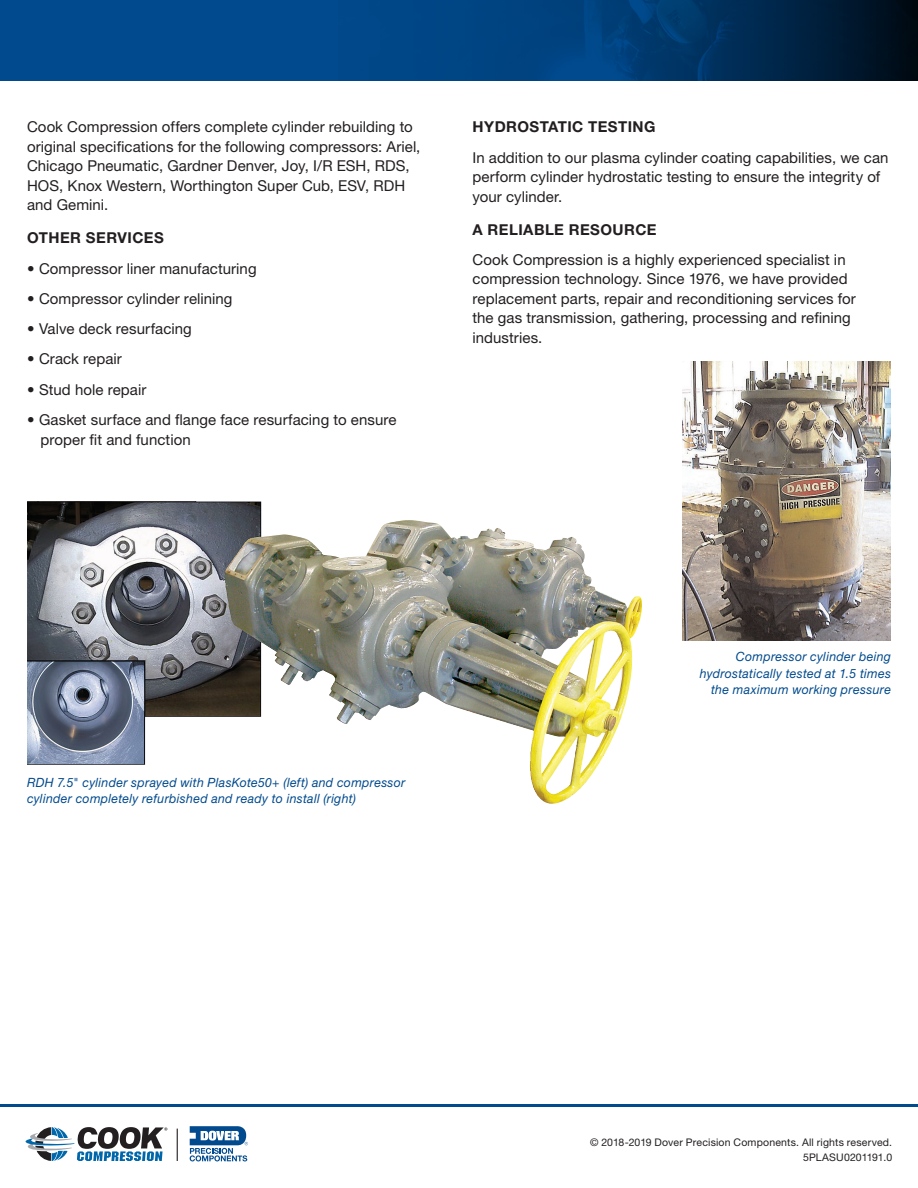
<style>
.page{position:relative;width:918px;height:1188px;background:#fff}
.page>*{position:absolute;margin:0;border:0;box-sizing:border-box;transform-origin:0 0}
.t1{font:15px/19.5px "Helvetica Neue LT Std";letter-spacing:.005em;color:#231f20}
.t2{font:700 15px "Helvetica Neue LT Std";letter-spacing:.03em;color:#231f20}
.t3{font:italic 12.75px/16.5px "Helvetica Neue LT Std";letter-spacing:.025em;color:#004a8d;text-align:right}
.t4{font:10.5px/15px "Helvetica Neue LT Std";letter-spacing:.015em;color:#231f20;text-align:right}
.s1{font-style:normal}
</style>
<div class="page">
<svg style="left:0;top:0;width:918px;height:81px;background:#003d75"></svg>
<svg style="left:190px;top:1126px;width:58px;height:35px"></svg>
<svg style="left:26px;top:1127px;width:141px;height:34px"></svg>
<hr style="left:0;top:1104px;width:918px;height:3px;background:#004a8d">
<hr style="left:177px;top:1129px;width:1px;height:32px;background:#231f20">
<img style="left:682px;top:362px;width:209px;height:278px">
<img style="left:27px;top:501px;width:615px;height:303px">
<p class="t1" style="left:27px;top:117px;width:395px">Cook Compression offers complete cylinder rebuilding to original specifications for the following compressors: Ariel, Chicago Pneumatic, Gardner Denver, Joy, I/R ESH, RDS, HOS, Knox Western, Worthington Super Cub, ESV, RDH and Gemini.</p>
<p class="t2" style="left:27px;top:229px;width:138px">OTHER SERVICES</p>
<p class="t1" style="left:27px;top:258px;width:231px">• Compressor liner manufacturing</p>
<p class="t1" style="left:27px;top:289px;width:207px">• Compressor cylinder relining</p>
<p class="t1" style="left:27px;top:319px;width:166px">• Valve deck resurfacing</p>
<p class="t1" style="left:27px;top:349px;width:96px">• Crack repair</p>
<p class="t1" style="left:27px;top:379px;width:121px">• Stud hole repair</p>
<p class="t1" style="left:40px;top:410px;width:358px;text-indent:-14px">• Gasket surface and flange face resurfacing to ensure proper fit and function</p>
<p class="t2" style="left:472px;top:118px;width:185px">HYDROSTATIC TESTING</p>
<p class="t1" style="left:472px;top:147px;width:418px">In addition to our plasma cylinder coating capabilities, we can perform cylinder hydrostatic testing to ensure the integrity of your cylinder.</p>
<p class="t2" style="left:472px;top:220px;width:186px">A RELIABLE RESOURCE</p>
<p class="t1" style="left:472px;top:250px;width:385px">Cook Compression is a highly experienced specialist in compression technology. Since 1976, we have provided replacement parts, repair and reconditioning services for the gas transmission, gathering, processing and refining industries.</p>
<p class="t3" style="left:27px;top:774px;width:380px;text-align:left">RDH 7.5<span class="s1">"</span> cylinder sprayed with PlasKote50+ (left) and compressor cylinder completely refurbished and ready to install (right)</p>
<p class="t3" style="left:700px;top:648px;width:193px">Compressor cylinder being hydrostatically tested at 1.5 times the maximum working pressure</p>
<p class="t4" style="left:590px;top:1135px;width:304px">© 2018-2019 Dover Precision Components. All rights reserved.<br>5PLASU0201191.0</p>
</div>
